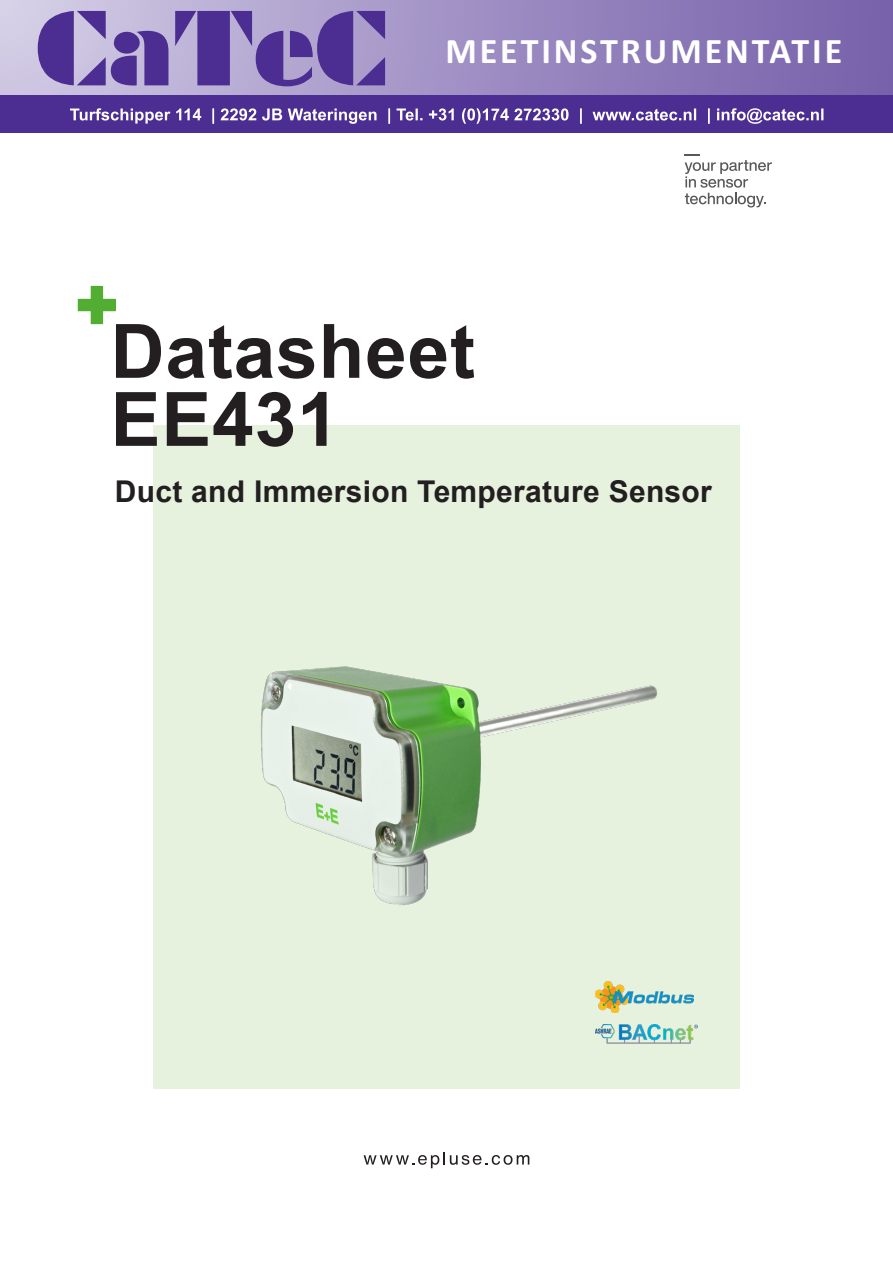
<style>
.page{position:relative;width:893px;height:1263px;background:#fff}
.page>*{position:absolute;margin:0;border:0;box-sizing:border-box;transform-origin:0 0}
.Headline_1{font:700 75px "Arial";letter-spacing:.01em;color:#231f20}
.t1{font:700 36px "Calibri";letter-spacing:.08em;color:#fff}
.Subheadline_Titel{font:700 30px "Arial";letter-spacing:.01em;color:#231f20}
</style>
<div class="page">
<div style="left:153px;top:425px;width:587px;height:664px;background:#e6f2de"></div>
<svg style="left:685px;top:154px;width:87px;height:53px"></svg>
<svg style="left:78px;top:286px;width:38px;height:38px"></svg>
<svg style="left:364px;top:1152px;width:165px;height:16px"></svg>
<img style="left:595px;top:1024px;width:102px;height:20px">
<img style="left:596px;top:982px;width:97px;height:31px">
<img style="left:261px;top:666px;width:396px;height:239px">
<div style="left:0;top:0;width:893px;height:127px;background:linear-gradient(to right,#d2cbe4,#755ea9)"></div>
<div style="left:0;top:95px;width:893px;height:37px;background:#4c2e92"></div>
<svg style="left:70px;top:108px;width:754px;height:16px"></svg>
<svg style="left:38px;top:11px;width:347px;height:75px;background:#826db3"></svg>
<p class="t1" style="left:445px;top:36px;width:398px">MEETINSTRUMENTATIE</p>
<h1 class="Headline_1" style="left:111px;top:299px;width:366px">Datasheet</h1>
<p class="Headline_1" style="left:111px;top:367px;width:230px">EE431</p>
<p class="Subheadline_Titel" style="left:115px;top:471px;width:599px">Duct and Immersion Temperature Sensor</p>
</div>
